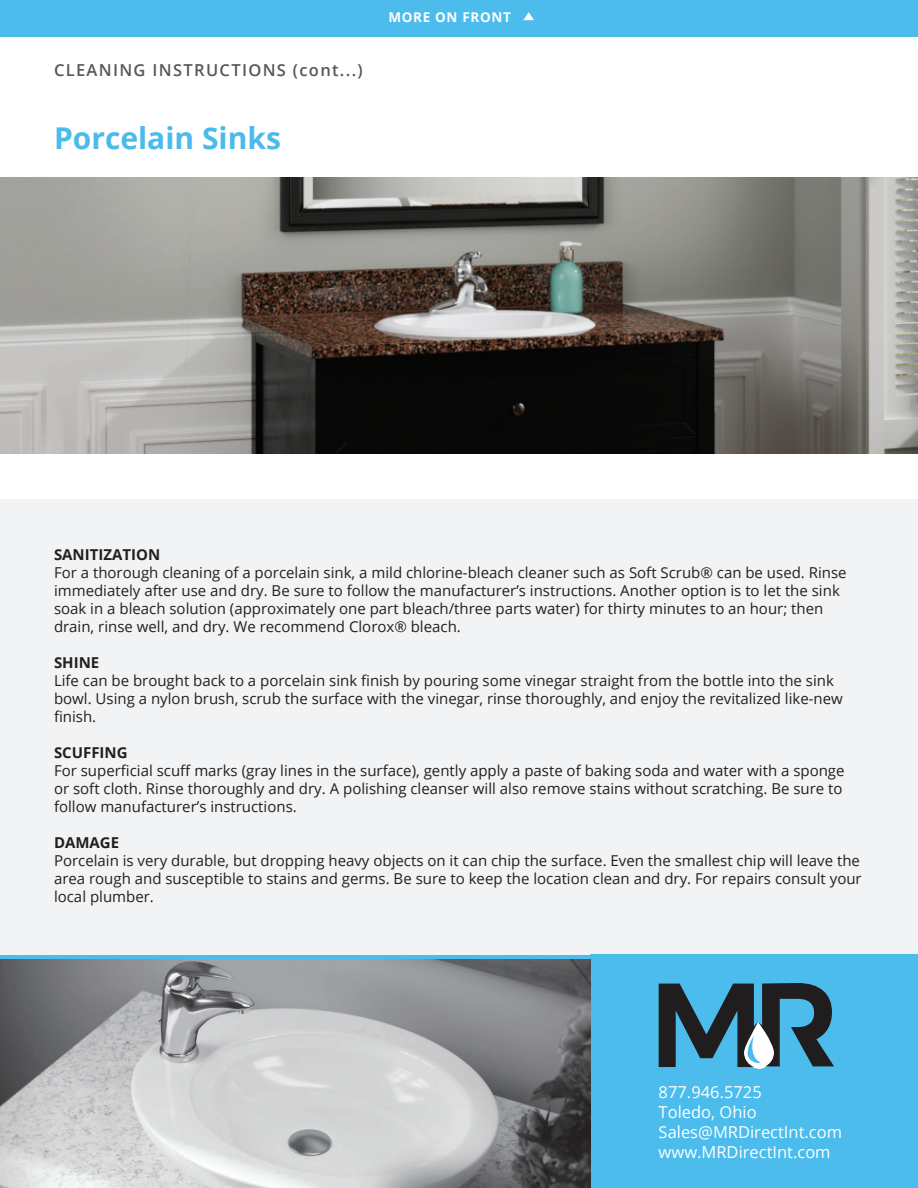
<style>
.page{position:relative;width:918px;height:1188px;background:#fff}
.page>*{position:absolute;margin:0;border:0;box-sizing:border-box;transform-origin:0 0}
.t1{font:700 30px "Open Sans";color:#4abbeb}
.t2{font:16.5px/19.8px "Open Sans";color:#fff}
.t3{font:600 16.5px "Open Sans";letter-spacing:.08em;color:#57585a}
.t4{font:15px/18px "Open Sans";color:#231f20}
.t5{font:700 15px "Open Sans";color:#231f20}
.t6{font:700 13.5px "Open Sans";letter-spacing:.05em;color:#fff}
</style>
<div class="page">
<div style="left:0;top:499px;width:918px;height:467px;background:#f2f3f4"></div>
<div style="left:0;top:0;width:918px;height:36px;background:#4bbcec"></div>
<svg style="left:523px;top:12px;width:11px;height:8px"></svg>
<div style="left:591px;top:955px;width:327px;height:233px;background:#4bbcec"></div>
<svg style="left:659px;top:983px;width:175px;height:85px"></svg>
<hr style="left:0;top:955px;width:918px;height:4px;background:#4bbcec">
<img style="left:0;top:959px;width:591px;height:229px">
<img style="left:0;top:177px;width:918px;height:277px">
<p class="t3" style="left:54px;top:58px;width:310px">CLEANING INSTRUCTIONS (cont...)</p>
<h1 class="t1" style="left:54px;top:117px;width:229px">Porcelain Sinks</h1>
<p class="t6" style="left:388px;top:8px;width:124px">MORE ON FRONT</p>
<p class="t5" style="left:54px;top:544px;width:108px">SANITIZATION</p>
<p class="t4" style="left:54px;top:563px;width:794px">For a thorough cleaning of a porcelain sink, a mild chlorine-bleach cleaner such as Soft Scrub® can be used. Rinse immediately after use and dry. Be sure to follow the manufacturer’s instructions. Another option is to let the sink soak in a bleach solution (approximately one part bleach/three parts water) for thirty minutes to an hour; then drain, rinse well, and dry. We recommend Clorox® bleach.</p>
<p class="t5" style="left:54px;top:652px;width:47px">SHINE</p>
<p class="t4" style="left:54px;top:671px;width:790px">Life can be brought back to a porcelain sink finish by pouring some vinegar straight from the bottle into the sink bowl. Using a nylon brush, scrub the surface with the vinegar, rinse thoroughly, and enjoy the revitalized like-new finish.</p>
<p class="t5" style="left:54px;top:742px;width:75px">SCUFFING</p>
<p class="t4" style="left:54px;top:761px;width:792px">For superficial scuff marks (gray lines in the surface), gently apply a paste of baking soda and water with a sponge or soft cloth. Rinse thoroughly and dry. A polishing cleanser will also remove stains without scratching. Be sure to follow manufacturer’s instructions.</p>
<p class="t5" style="left:54px;top:832px;width:67px">DAMAGE</p>
<p class="t4" style="left:54px;top:851px;width:809px;text-align:justify">Porcelain is very durable, but dropping heavy objects on it can chip the surface. Even the smallest chip will leave the area rough and susceptible to stains and germs. Be sure to keep the location clean and dry. For repairs consult your local plumber.</p>
<p class="t2" style="left:659px;top:1082px;width:185px">877.946.5725<br>Toledo, Ohio<br>Sales@MRDirectInt.com www.MRDirectInt.com</p>
</div>
